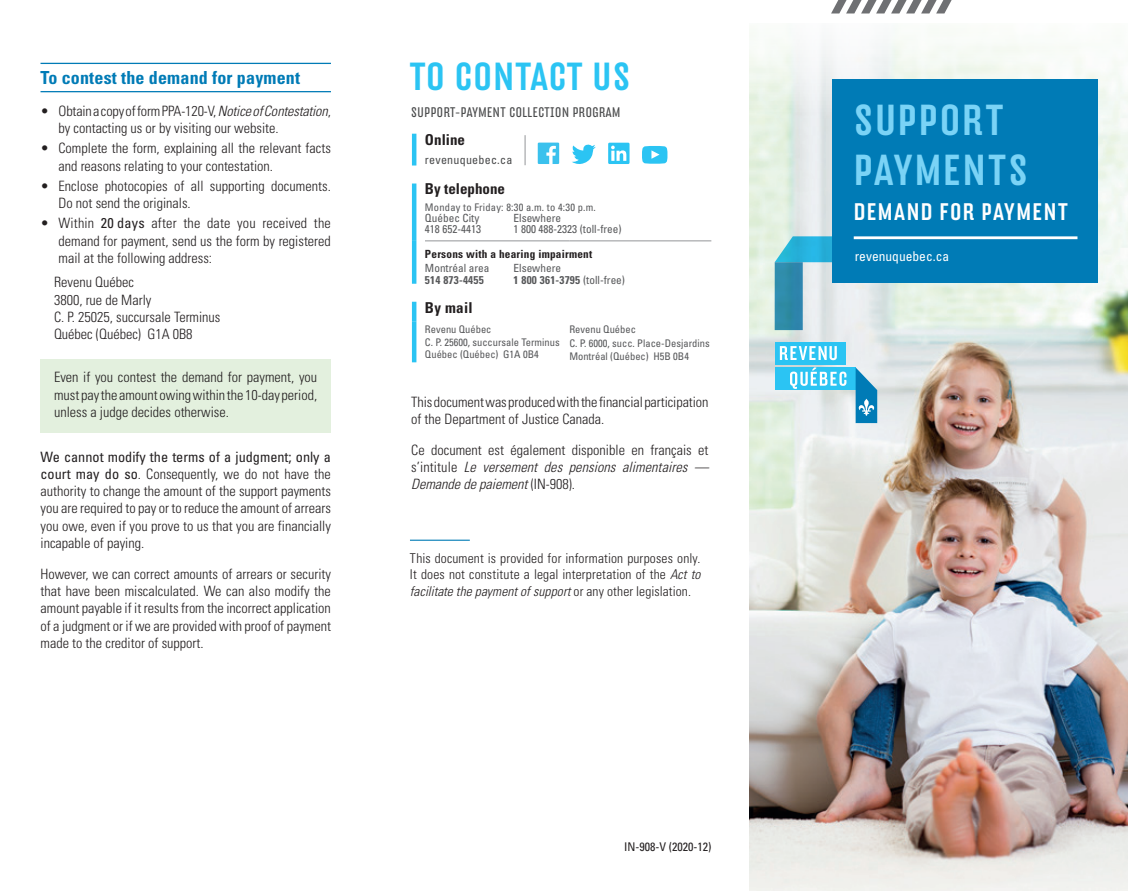
<style>
.page{position:relative;width:1128px;height:891px;background:#fff}
.page>*{position:absolute;margin:0;border:0;box-sizing:border-box;transform-origin:0 0}
.t1{font:500 42px/49.5px "Hydra OT";letter-spacing:.05em;color:#7ad3f6}
.t2{font:500 37.95px "Hydra OT";letter-spacing:.03em;color:#2bc4f3}
.t3{font:500 23.25px "Hydra OT";letter-spacing:.065em;color:#fff}
.t4{font:700 condensed 18px "Univers LT Std";letter-spacing:.01em;color:#007bb6}
.t5{font:700 condensed 15px "Univers LT Std";color:#231f20}
.t6{font:300 condensed 14.25px/17.2px "Univers LT Std";color:#231f20}
.t7{font:300 condensed 13.5px/16.5px "Univers LT Std";letter-spacing:.015em;color:#231f20;text-align:justify}
.t8{font:13.5px "Hydra OT";letter-spacing:.04em;color:#494a4b}
.t9{font:condensed 13.5px "Univers LT Std";color:#fff}
.t10{font:condensed 12px "Univers LT Std";color:#231f20}
.t11{font:condensed 12px "Univers LT Std";letter-spacing:.02em;color:#494a4b}
.t12{font:condensed 11.25px "Univers LT Std";color:#57585a}
.t13{font:700 condensed 11.25px "Univers LT Std";letter-spacing:.02em;color:#57585a}
.t14{font:700 condensed 11.25px "Univers LT Std";letter-spacing:.02em;color:#231f20}
.t15{font:condensed 10.5px/12.3px "Univers LT Std";color:#57585a}
.t16{font:condensed 10.5px "Univers LT Std";letter-spacing:.02em;color:#57585a}
.s1{font-style:italic}
.s2{font-weight:400}
</style>
<div class="page">
<img style="left:749px;top:41px;width:378px;height:850px">
<hr style="left:40px;top:63px;width:291px;height:1px;background:#007bb6">
<hr style="left:40px;top:91px;width:291px;height:1px;background:#007bb6">
<div style="left:40px;top:359px;width:290px;height:73px;background:#e3f0de"></div>
<svg style="left:774px;top:236px;width:103px;height:94px;background:#98c8d8"></svg>
<div style="left:832px;top:79px;width:265px;height:204px;background:#007bb6"></div>
<hr style="left:853px;top:236px;width:224px;height:3px;background:#fff">
<hr style="left:425px;top:241px;width:144px;height:1px;background:#939598">
<hr style="left:569px;top:241px;width:142px;height:1px;background:#939598">
<hr style="left:412px;top:134px;width:4px;height:32px;background:#2bc4f3">
<hr style="left:412px;top:184px;width:4px;height:57px;background:#2bc4f3">
<hr style="left:412px;top:241px;width:4px;height:43px;background:#2bc4f3">
<hr style="left:412px;top:302px;width:4px;height:19px;background:#2bc4f3">
<hr style="left:412px;top:321px;width:4px;height:41px;background:#2bc4f3">
<hr style="left:524px;top:135px;width:1px;height:30px;background:#939598">
<div style="left:537px;top:143px;width:22px;height:21px;background:#3bc1ed"></div>
<svg style="left:546px;top:146px;width:9px;height:18px"></svg>
<svg style="left:572px;top:144px;width:23px;height:20px"></svg>
<svg style="left:608px;top:143px;width:21px;height:21px"></svg>
<svg style="left:642px;top:146px;width:25px;height:18px"></svg>
<div style="left:774px;top:342px;width:71px;height:22px;background:#2bc4f3"></div>
<div style="left:774px;top:367px;width:81px;height:23px;background:#2bc4f3"></div>
<svg style="left:855px;top:367px;width:22px;height:56px"></svg>
<svg style="left:779px;top:346px;width:57px;height:14px"></svg>
<svg style="left:790px;top:367px;width:56px;height:22px"></svg>
<hr style="left:410px;top:540px;width:60px;height:1px;background:#007bb6">
<svg style="left:831px;top:0;width:120px;height:14px"></svg>
<p class="t4" style="left:40px;top:66px;width:261px">To contest the demand for payment</p>
<p class="t6" style="left:58px;top:102px;width:274px;text-indent:-18px">• Obtain a copy of form PPA-120-V, <span class="s1">Notice of Contestation</span>, by contacting us or by visiting our website.</p>
<p class="t6" style="left:58px;top:140px;width:274px;text-indent:-18px">• Complete the form, explaining all the relevant facts and reasons relating to your contestation.</p>
<p class="t6" style="left:58px;top:177px;width:274px;text-indent:-18px">• Enclose photocopies of all supporting documents.<br>Do not send the originals.</p>
<p class="t6" style="left:58px;top:215px;width:274px;text-align:justify;text-indent:-18px">• Within <span class="s2">20 days</span> after the date you received the demand for payment, send us the form by registered mail at the following address:</p>
<p class="t6" style="left:54px;top:274px;width:168px">Revenu Québec<br>3800, rue de Marly<br>C. P. 25025, succursale Terminus<br>Québec (Québec) G1A 0B8</p>
<p class="t6" style="left:54px;top:369px;width:265px;text-align:justify">Even if you contest the demand for payment, you must pay the amount owing within the 10-day period, unless a judge decides otherwise.</p>
<p class="t6" style="left:41px;top:448px;width:292px;text-align:justify"><span class="s2">We cannot modify the terms of a judgment; only a court may do so</span>. Consequently, we do not have the authority to change the amount of the support payments you are required to pay or to reduce the amount of arrears you owe, even if you prove to us that you are financially incapable of paying.</p>
<p class="t6" style="left:41px;top:565px;width:292px;text-align:justify">However, we can correct amounts of arrears or security that have been miscalculated. We can also modify the amount payable if it results from the incorrect application of a judgment or if we are provided with proof of payment made to the creditor of support.</p>
<h2 class="t2" style="left:410px;top:54px;width:222px">TO CONTACT US</h2>
<p class="t8" style="left:411px;top:105px;width:211px">SUPPORT-PAYMENT COLLECTION PROGRAM</p>
<p class="t5" style="left:425px;top:130px;width:42px">Online</p>
<p class="t11" style="left:425px;top:152px;width:89px">revenuquebec.ca</p>
<p class="t5" style="left:425px;top:180px;width:81px">By telephone</p>
<p class="t16" style="left:425px;top:200px;width:172px">Monday to Friday: 8:30 a.m. to 4:30 p.m.</p>
<p class="t12" style="left:425px;top:211px;width:56px">Québec City</p>
<p class="t12" style="left:513px;top:211px;width:49px">Elsewhere</p>
<p class="t12" style="left:425px;top:222px;width:58px">418 652-4413</p>
<p class="t12" style="left:513px;top:222px;width:110px">1 800 488-2323 (toll-free)</p>
<p class="t14" style="left:425px;top:247px;width:169px">Persons with a hearing impairment</p>
<p class="t12" style="left:425px;top:261px;width:66px">Montréal area</p>
<p class="t12" style="left:513px;top:261px;width:49px">Elsewhere</p>
<p class="t13" style="left:425px;top:273px;width:60px">514 873-4455</p>
<p class="t13" style="left:513px;top:273px;width:113px">1 800 361-3795 <span class="s2">(toll-free)</span></p>
<p class="t5" style="left:425px;top:298px;width:49px">By mail</p>
<p class="t15" style="left:425px;top:323px;width:136px">Revenu Québec<br>C. P. 25600, succursale Terminus<br>Québec (Québec) G1A 0B4</p>
<p class="t15" style="left:569px;top:323px;width:142px;line-height:13.2px">Revenu Québec<br>C. P. 6000, succ. Place-Desjardins<br>Montréal (Québec) H5B 0B4</p>
<p class="t6" style="left:411px;top:393px;width:299px">This document was produced with the financial participation of the Department of Justice Canada.</p>
<p class="t6" style="left:411px;top:441px;width:302px">Ce document est également disponible en français et s ’ i n t i t u l e <span class="s1">Le versement des pensions alimentaires —<br>Demandedepaiement</span>( I N - 9 0 8 ) .</p>
<p class="t7" style="left:410px;top:550px;width:292px">This document is provided for information purposes only.<br>It does not constitute a legal interpretation of the <span class="s1">Act to facilitate the payment of support</span> or any other legislation.</p>
<p class="t10" style="left:624px;top:839px;width:89px">IN-908-V (2020-12)</p>
<h1 class="t1" style="left:853px;top:96px;width:176px">SUPPORT<br>PAYMENTS</h1>
<h3 class="t3" style="left:853px;top:198px;width:215px">DEMAND FOR PAYMENT</h3>
<p class="t9" style="left:854px;top:248px;width:96px">revenuquebec.ca</p>
</div>
